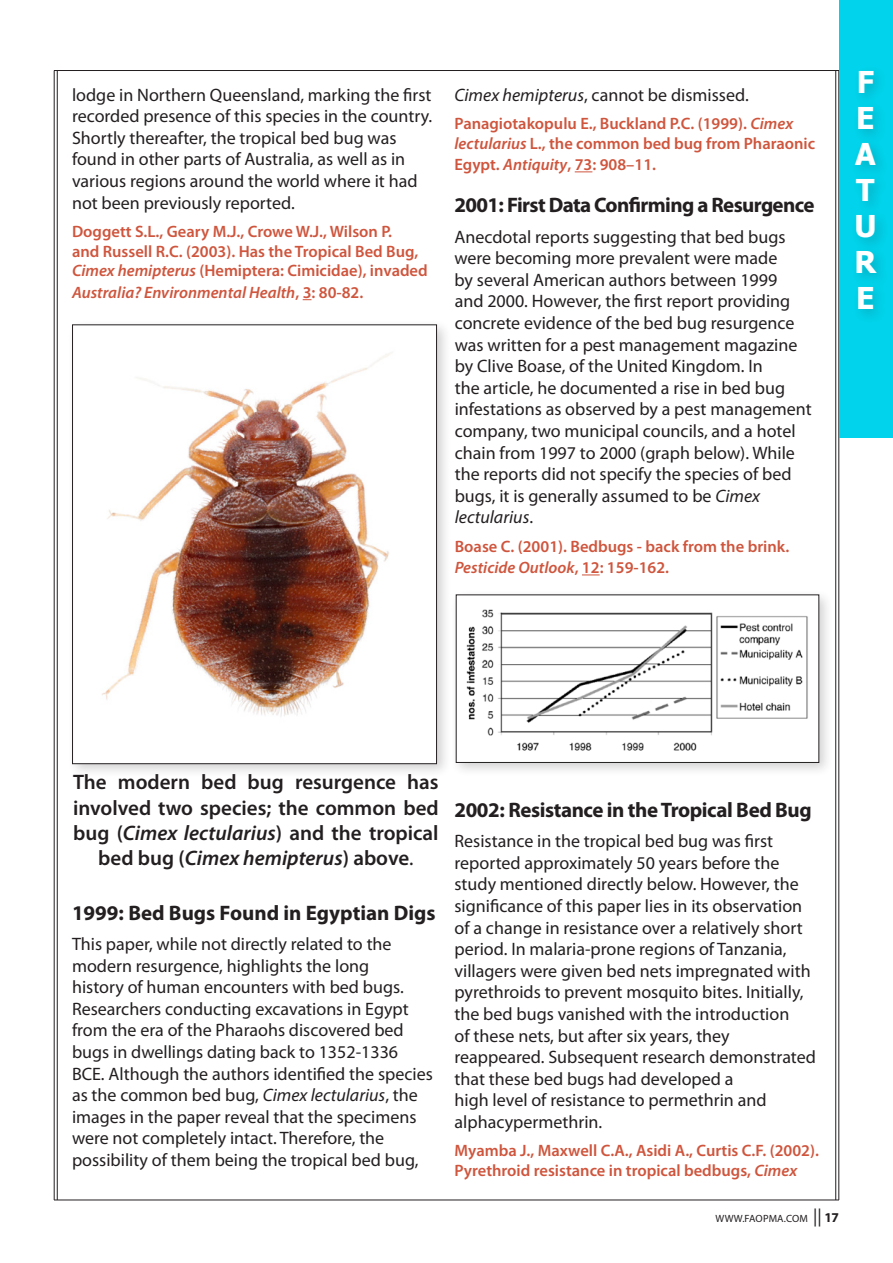
<style>
.page{position:relative;width:893px;height:1263px;background:#fff}
.page>*{position:absolute;margin:0;border:0;box-sizing:border-box;transform-origin:0 0}
.t1{font:700 30px/36px "Tahoma";color:#fff;text-align:justify}
.t2{font:600 21px/25.2px "Myriad Pro";color:#231f20;text-align:center}
.t3{font:700 21px "Myriad Pro";letter-spacing:-.02em;color:#231f20}
.t4{font:700 21px "Myriad Pro";color:#231f20}
.t5{font:18px/21.6px "Myriad Pro";color:#231f20}
.t6{font:600 16.5px/19.8px "Myriad Pro";color:#cf553d}
.t7{font:italic 600 16.5px "Myriad Pro";color:#cf553d}
.Folio{font:10.5px "Myriad Pro";letter-spacing:.01em;color:#231f20}
.s1{font-style:italic}
.s2{font-style:normal}
.s3{font-weight:400}
.s4{font-size:18px}
.s5{font-weight:700;font-size:13.5px}
</style>
<div class="page">
<hr style="left:54px;top:1200px;width:785px;height:1px;background:#231f20">
<hr style="left:57px;top:71px;width:1px;height:1129px;background:#231f20">
<hr style="left:54px;top:71px;width:1px;height:1129px;background:#231f20">
<hr style="left:838px;top:71px;width:1px;height:1129px;background:#231f20">
<hr style="left:835px;top:71px;width:1px;height:1129px;background:#231f20">
<hr style="left:54px;top:70px;width:785px;height:1px;background:#231f20">
<div style="left:839px;top:0;width:54px;height:438px;background:#00d3eb"></div>
<div style="left:851px;top:66px;width:40px;height:258px;background:#231f20;opacity:.2"></div>
<svg style="left:575px;top:171px;width:17px;height:1px"></svg>
<svg style="left:582px;top:574px;width:18px;height:1px"></svg>
<div style="left:67px;top:319px;width:384px;height:459px;background:#231f20;opacity:.2"></div>
<img style="left:74px;top:327px;width:361px;height:435px">
<div style="left:450px;top:589px;width:384px;height:188px;background:#231f20;opacity:.2"></div>
<img style="left:458px;top:597px;width:359px;height:164px">
<div style="left:456px;top:595px;width:363px;height:168px;border:1px solid #231f20"></div>
<p class="t5" style="left:72px;top:83px;width:362px">lodge in Northern Queensland, marking the first recorded presence of this species in the country.<br>Shortly thereafter, the tropical bed bug was found in other parts of Australia, as well as in various regions around the world where it had not been previously reported.</p>
<p class="t6" style="left:72px;top:221px;width:357px">Doggett S.L., Geary M.J., Crowe W.J., Wilson P.<br>and Russell R.C. (2003). Has the Tropical Bed Bug,<br><span class="s1">Cimex hemipterus</span> (Hemiptera: Cimicidae), invaded</p>
<p class="t7" style="left:72px;top:282px;width:293px">Australia? Environmental Health<span class="s2">, 3: 80-82.</span></p>
<p class="t5" style="left:454px;top:83px;width:296px"><span class="s1">Cimex hemipterus</span>, cannot be dismissed.</p>
<p class="t6" style="left:454px;top:113px;width:362px">Panagiotakopulu E., Buckland P.C. (1999). <span class="s1">Cimex lectularius</span> L., the common bed bug from Pharaonic</p>
<p class="t6" style="left:454px;top:154px;width:203px">Egypt. <span class="s1">Antiquity</span>, 73: 908–11.</p>
<p class="t3" style="left:454px;top:192px;width:361px">2001: First Data Confirming a Resurgence</p>
<p class="t5" style="left:454px;top:225px;width:359px">Anecdotal reports suggesting that bed bugs were becoming more prevalent were made<br>by several American authors between 1999<br>and 2000. However, the first report providing concrete evidence of the bed bug resurgence was written for a pest management magazine by Clive Boase, of the United Kingdom. In<br>the article, he documented a rise in bed bug infestations as observed by a pest management company, two municipal councils, and a hotel chain from 1997 to 2000 (graph below). While the reports did not specify the species of bed bugs, it is generally assumed to be <span class="s1">Cimex lectularius</span>.</p>
<p class="t6" style="left:455px;top:535px;width:336px;line-height:21.6px">Boase C. (2001). Bedbugs - back from the brink.<br><span class="s1">Pesticide Outlook</span>, 12: 159-162.</p>
<p class="t1" style="left:857px;top:66px;width:19px">F</p>
<p class="t1" style="left:856px;top:102px;width:20px">E</p>
<p class="t1" style="left:855px;top:138px;width:22px">A</p>
<p class="t1" style="left:854px;top:174px;width:24px">T U R E</p>
<p class="t2" style="left:73px;top:769px;width:367px">The modern bed bug resurgence has involved two species; the common bed bug (<span class="s1">Cimex lectularius</span>) and the tropical bed bug (<span class="s1">Cimex hemipterus</span>) above<span class="s3">.</span></p>
<p class="t4" style="left:72px;top:899px;width:365px">1999: Bed Bugs Found in Egyptian Digs</p>
<p class="t5" style="left:72px;top:933px;width:362px">This paper, while not directly related to the modern resurgence, highlights the long<br>history of human encounters with bed bugs.<br>Researchers conducting excavations in Egypt from the era of the Pharaohs discovered bed bugs in dwellings dating back to 1352-1336<br>BCE. Although the authors identified the species as the common bed bug, <span class="s1">Cimex lectularius</span>, the images in the paper reveal that the specimens were not completely intact. Therefore, the possibility of them being the tropical bed bug,</p>
<p class="t3" style="left:454px;top:796px;width:359px">2002: Resistance in the Tropical Bed Bug</p>
<p class="t5" style="left:454px;top:830px;width:363px">Resistance in the tropical bed bug was first reported approximately 50 years before the study mentioned directly below. However, the significance of this paper lies in its observation of a change in resistance over a relatively short period. In malaria-prone regions of Tanzania, villagers were given bed nets impregnated with pyrethroids to prevent mosquito bites. Initially, the bed bugs vanished with the introduction<br>of these nets, but after six years, they reappeared. Subsequent research demonstrated that these bed bugs had developed a<br>high level of resistance to permethrin and alphacypermethrin.</p>
<p class="t6" style="left:454px;top:1140px;width:366px">Myamba J., Maxwell C.A., Asidi A., Curtis C.F. (2002).<br>Pyrethroid resistance in tropical bedbugs, <span class="s1">Cimex</span></p>
<p class="Folio" style="left:715px;top:1212px;width:125px">WWW.FAOPMA.COM <span class="s4">||</span> <span class="s5">17</span></p>
</div>
